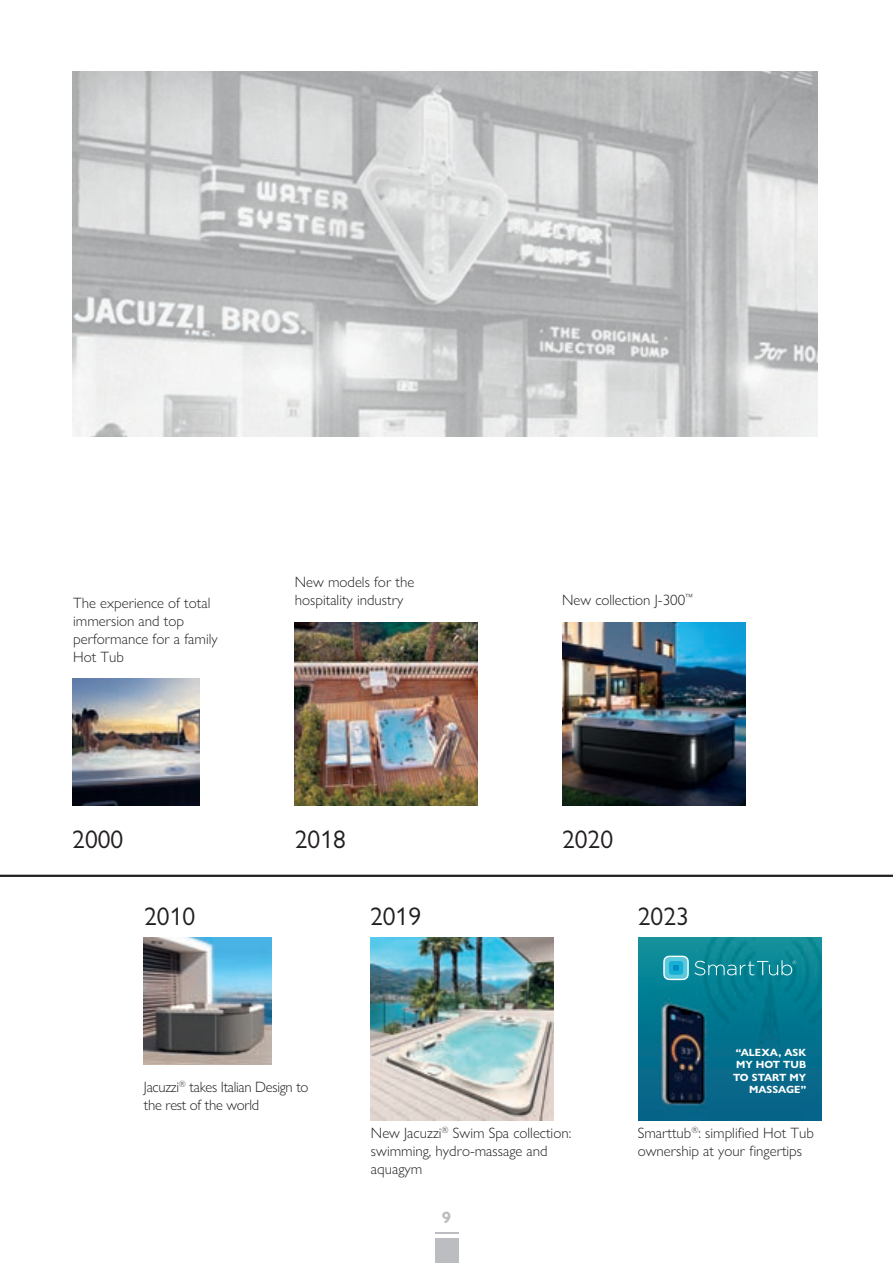
<style>
.page{position:relative;width:893px;height:1263px;background:#fff}
.page>*{position:absolute;margin:0;border:0;box-sizing:border-box;transform-origin:0 0}
.t1{font:25.5px "Gill Sans Nova";color:#231f20}
.t2{font:700 16.5px "Gill Sans Nova";color:#bcbdc0}
.t3{font:300 15px/18px "Gill Sans Nova";color:#231f20}
.t4{font:300 15px/18px "Gill Sans Nova";letter-spacing:-.02em;color:#231f20}
.t5{font:700 10.5px/12.6px "Gill Sans Nova";color:#fff;text-align:right}
</style>
<div class="page">
<div style="left:435px;top:1238px;width:23px;height:25px;background:#bcbdc0"></div>
<hr style="left:435px;top:1232px;width:23px;height:2px;background:#bcbdc0">
<img style="left:72px;top:71px;width:746px;height:366px">
<img style="left:144px;top:937px;width:127px;height:128px">
<img style="left:72px;top:678px;width:128px;height:128px">
<img style="left:562px;top:623px;width:183px;height:182px">
<img style="left:371px;top:937px;width:182px;height:183px">
<img style="left:638px;top:937px;width:183px;height:183px">
<hr style="left:0;top:875px;width:893px;height:2px;background:#231f20">
<svg style="left:663px;top:956px;width:133px;height:24px;background:#2a9aaa"></svg>
<img style="left:295px;top:623px;width:183px;height:183px">
<p class="t3" style="left:73px;top:593px;width:146px">The experience of total immersion and top performance for a family<br>Hot Tub</p>
<p class="t3" style="left:295px;top:573px;width:121px">New models for the hospitality industry</p>
<p class="t3" style="left:562px;top:591px;width:132px">New collection J-300<sup>™</sup></p>
<h1 class="t1" style="left:72px;top:823px;width:52px">2000</h1>
<h1 class="t1" style="left:295px;top:823px;width:52px">2018</h1>
<h1 class="t1" style="left:562px;top:823px;width:52px">2020</h1>
<h1 class="t1" style="left:144px;top:900px;width:52px">2010</h1>
<h1 class="t1" style="left:370px;top:900px;width:52px">2019</h1>
<h1 class="t1" style="left:638px;top:900px;width:52px">2023</h1>
<p class="t4" style="left:144px;top:1078px;width:166px">Jacuzzi<sup>®</sup> takes Italian Design to the rest of the world</p>
<p class="t5" style="left:733px;top:1046px;width:75px">“ALEXA, ASK<br>MY HOT TUB<br>TO START MY<br>MASSAGE”</p>
<p class="t3" style="left:371px;top:1124px;width:202px">New Jacuzzi<sup>®</sup> Swim Spa collection: swimming, hydro-massage and aquagym</p>
<p class="t2" style="left:442px;top:1207px;width:11px">9</p>
<p class="t3" style="left:638px;top:1124px;width:178px">Smarttub<sup>®</sup>: simplified Hot Tub ownership at your fingertips</p>
</div>
